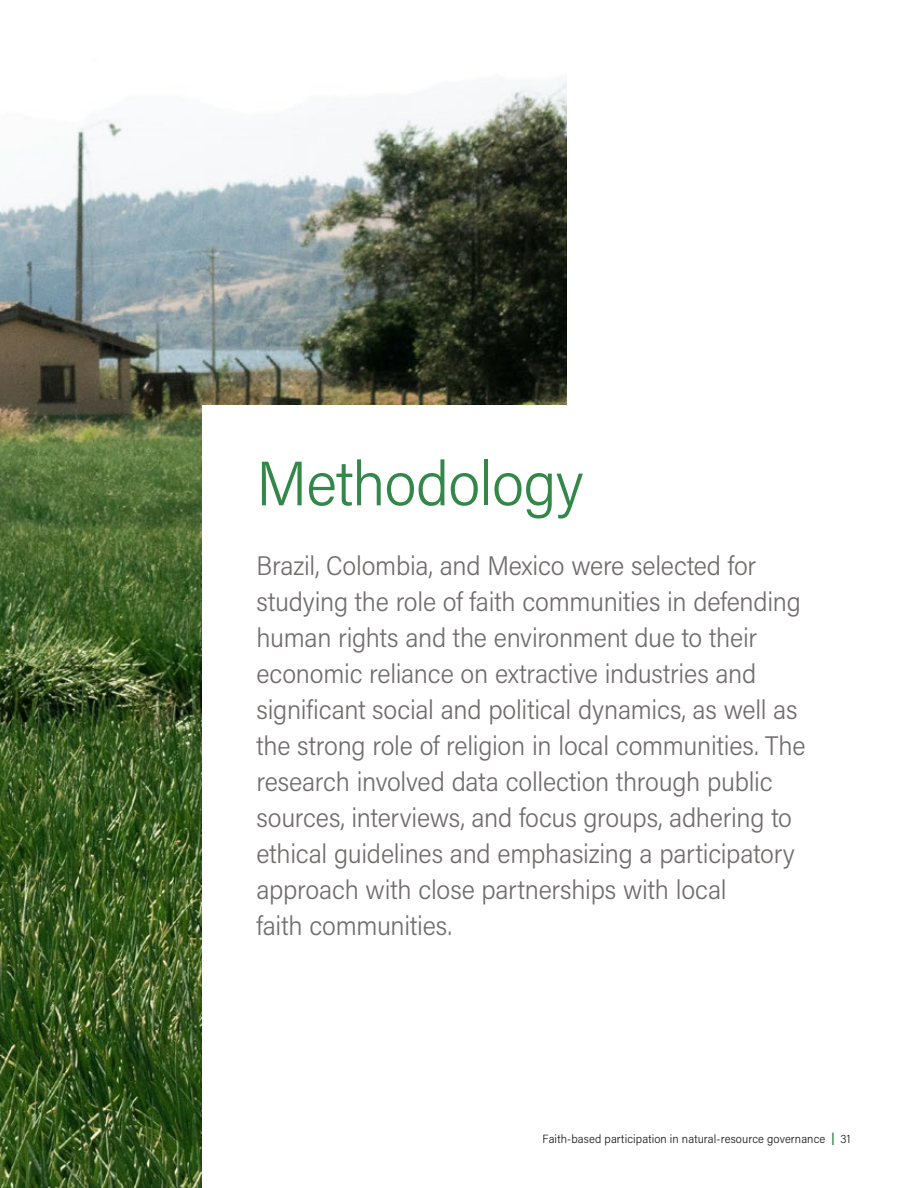
<style>
.page{position:relative;width:918px;height:1188px;background:#fff}
.page>*{position:absolute;margin:0;border:0;box-sizing:border-box;transform-origin:0 0}
.t1{font:300 63px "Acumin Pro Semi Cond";letter-spacing:-.015em;color:#328749}
.t2{font:300 27px/36px "Acumin Pro Semi Cond";letter-spacing:-.01em;color:#716d6d}
.t3{font:300 12px "Acumin Pro Semi Cond";letter-spacing:.01em;color:#191818}
.s1{font-weight:700;color:#328749}
</style>
<div class="page">
<img style="left:0;top:81px;width:567px;height:1107px">
<div style="left:202px;top:405px;width:716px;height:783px;background:#fff"></div>
<h1 class="t1" style="left:256px;top:440px;width:329px">Methodology</h1>
<p class="t2" style="left:256px;top:547px;width:551px">Brazil, Colombia, and Mexico were selected for studying the role of faith communities in defending human rights and the environment due to their economic reliance on extractive industries and significant social and political dynamics, as well as the strong role of religion in local communities. The research involved data collection through public sources, interviews, and focus groups, adhering to ethical guidelines and emphasizing a participatory approach with close partnerships with local<br>faith communities.</p>
<p class="t3" style="left:543px;top:1130px;width:309px">Faith-based participation in natural-resource governance <span class="s1">|</span> 31</p>
</div>
